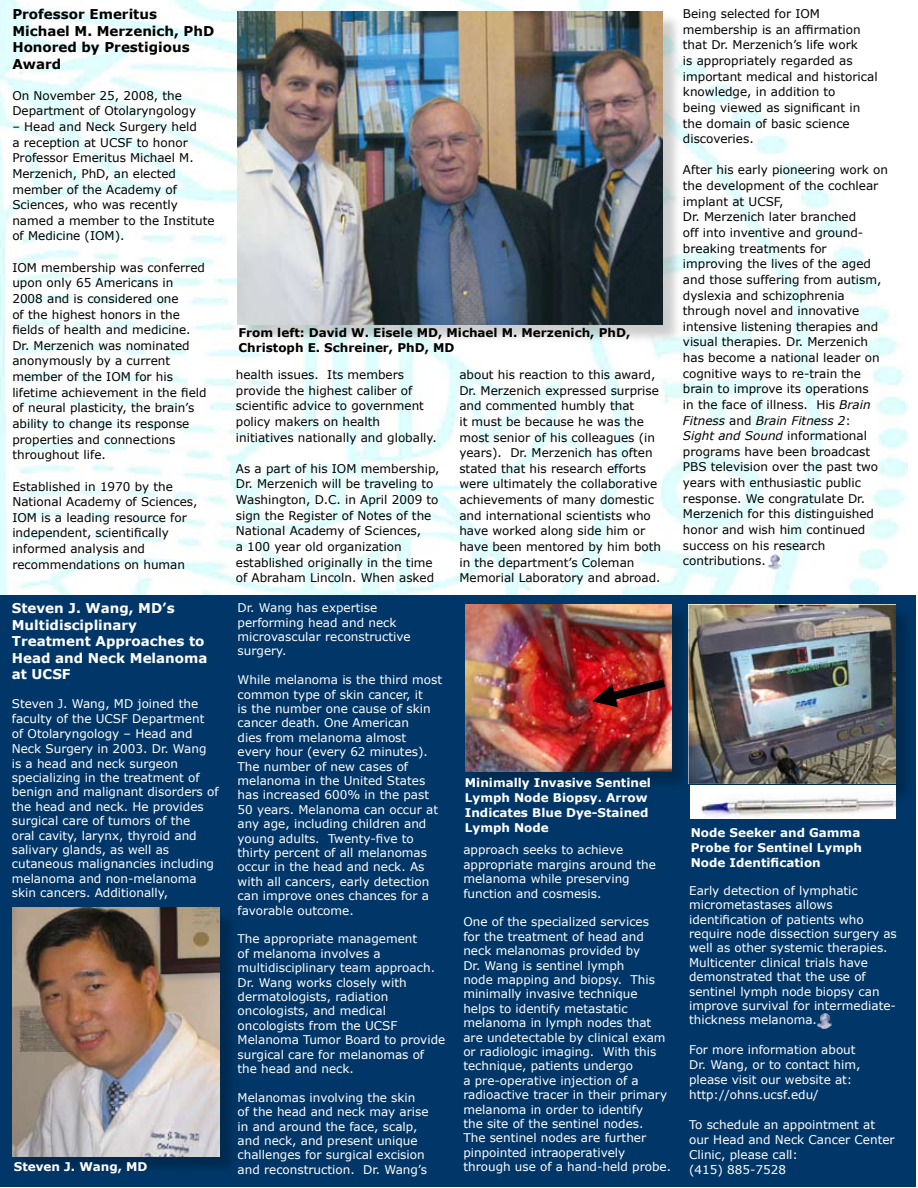
<style>
.page{position:relative;width:918px;height:1188px;background:#fff}
.page>*{position:absolute;margin:0;border:0;box-sizing:border-box;transform-origin:0 0}
.t1{font:700 13.5px/16.5px "Verdana";color:#fff}
.t2{font:700 13.5px/16.5px "Verdana";color:#000001}
.t3{font:12px/15.6px "Verdana";color:#000001}
.t4{font:12px/14.4px "Verdana";color:#fff}
.t5{font:700 12px/15px "Verdana";color:#fff}
.t6{font:700 12px/15px "Verdana";color:#000001}
.s1{font-style:italic}
</style>
<div class="page">
<img style="left:0;top:0;width:908px;height:596px">
<div style="left:0;top:596px;width:916px;height:591px;background:#003768"></div>
<div style="left:14px;top:909px;width:225px;height:268px;background:#000;opacity:.24"></div>
<img style="left:12px;top:908px;width:207px;height:248px">
<img style="left:817px;top:1013px;width:14px;height:16px">
<div style="left:466px;top:606px;width:225px;height:185px;background:#000;opacity:.24"></div>
<img style="left:465px;top:604px;width:207px;height:168px">
<div style="left:239px;top:13px;width:443px;height:333px;background:#000;opacity:.2"></div>
<img style="left:238px;top:11px;width:424px;height:314px">
<img style="left:768px;top:554px;width:14px;height:16px">
<img style="left:567px;top:677px;width:99px;height:49px">
<div style="left:690px;top:606px;width:225px;height:198px;background:#000;opacity:.24"></div>
<img style="left:689px;top:604px;width:207px;height:180px">
<img style="left:691px;top:785px;width:205px;height:34px">
<p class="t2" style="left:12px;top:6px;width:203px">Professor Emeritus<br>Michael M. Merzenich, PhD<br>Honored by Prestigious<br>Award</p>
<p class="t3" style="left:12px;top:87px;width:185px">On November 25, 2008, the<br>Department of Otolaryngology</p>
<p class="t3" style="left:12px;top:118px;width:204px">– Head and Neck Surgery held<br>a reception at UCSF to honor<br>Professor Emeritus Michael M.<br>Merzenich, PhD, an elected member of the Academy of<br>Sciences, who was recently named a member to the Institute of Medicine (IOM).</p>
<p class="t3" style="left:12px;top:259px;width:196px">IOM membership was conferred upon only 65 Americans in<br>2008 and is considered one<br>of the highest honors in the fields of health and medicine.<br>Dr. Merzenich was nominated anonymously by a current member of the IOM for his lifetime achievement in the field of neural plasticity, the brain’s ability to change its response properties and connections throughout life.</p>
<p class="t3" style="left:12px;top:478px;width:187px">Established in 1970 by the<br>National Academy of Sciences,<br>IOM is a leading resource for independent, scientifically informed analysis and recommendations on human</p>
<p class="t6" style="left:238px;top:325px;width:393px">From left: David W. Eisele MD, Michael M. Merzenich, PhD,<br>Christoph E. Schreiner, PhD, MD</p>
<p class="t3" style="left:236px;top:367px;width:203px">health issues. Its members provide the highest caliber of scientific advice to government policy makers on health initiatives nationally and globally.</p>
<p class="t3" style="left:236px;top:460px;width:205px">As a part of his IOM membership,<br>Dr. Merzenich will be traveling to<br>Washington, D.C. in April 2009 to sign the Register of Notes of the<br>National Academy of Sciences,<br>a 100 year old organization established originally in the time of Abraham Lincoln. When asked</p>
<p class="t3" style="left:459px;top:367px;width:203px">about his reaction to this award,<br>Dr. Merzenich expressed surprise and commented humbly that<br>it must be because he was the most senior of his colleagues (in years). Dr. Merzenich has often stated that his research efforts were ultimately the collaborative achievements of many domestic and international scientists who have worked along side him or have been mentored by him both in the department’s Coleman<br>Memorial Laboratory and abroad.</p>
<p class="t3" style="left:683px;top:6px;width:196px">Being selected for IOM membership is an affirmation that Dr. Merzenich’s life work<br>is appropriately regarded as important medical and historical knowledge, in addition to<br>being viewed as significant in the domain of basic science discoveries.</p>
<p class="t3" style="left:683px;top:162px;width:207px">After his early pioneering work on the development of the cochlear implant at UCSF,<br>Dr. Merzenich later branched<br>off into inventive and ground&shy;breaking treatments for improving the lives of the aged and those suffering from autism, dyslexia and schizophrenia through novel and innovative intensive listening therapies and visual therapies. Dr. Merzenich has become a national leader on cognitive ways to re-train the brain to improve its operations<br>in the face of illness. His <span class="s1">Brain<br>Fitness</span> and <span class="s1">Brain Fitness 2</span>:<br><span class="s1">Sight and Sound</span> informational programs have been broadcast<br>PBS television over the past two years with enthusiastic public response. We congratulate Dr.<br>Merzenich for this distinguished honor and wish him continued success on his research contributions.</p>
<p class="t4" style="left:238px;top:600px;width:175px">Dr. Wang has expertise performing head and neck microvascular reconstructive surgery.</p>
<p class="t4" style="left:238px;top:672px;width:206px">While melanoma is the third most common type of skin cancer, it<br>is the number one cause of skin cancer death. One American<br>dies from melanoma almost every hour (every 62 minutes).<br>The number of new cases of melanoma in the United States has increased 600% in the past<br>50 years. Melanoma can occur at any age, including children and young adults. Twenty-five to thirty percent of all melanomas occur in the head and neck. As with all cancers, early detection can improve ones chances for a favorable outcome.</p>
<p class="t4" style="left:238px;top:931px;width:209px">The appropriate management<br>of melanoma involves a multidisciplinary team approach.<br>Dr. Wang works closely with dermatologists, radiation oncologists, and medical oncologists from the UCSF<br>Melanoma Tumor Board to provide surgical care for melanomas of the head and neck.</p>
<p class="t4" style="left:238px;top:1090px;width:193px">Melanomas involving the skin of the head and neck may arise in and around the face, scalp, and neck, and present unique challenges for surgical excision and reconstruction. Dr. Wang’s</p>
<p class="t1" style="left:12px;top:600px;width:197px">Steven J. Wang, MD’s<br>Multidisciplinary<br>Treatment Approaches to<br>Head and Neck Melanoma at UCSF</p>
<p class="t4" style="left:12px;top:696px;width:208px">Steven J. Wang, MD joined the faculty of the UCSF Department of Otolaryngology – Head and<br>Neck Surgery in 2003. Dr. Wang is a head and neck surgeon specializing in the treatment of benign and malignant disorders of the head and neck. He provides surgical care of tumors of the<br>oral cavity, larynx, thyroid and salivary glands, as well as cutaneous malignancies including melanoma and non-melanoma skin cancers. Additionally,</p>
<p class="t5" style="left:465px;top:774px;width:188px">Minimally Invasive Sentinel<br>Lymph Node Biopsy. Arrow<br>Indicates Blue Dye-Stained<br>Lymph Node</p>
<p class="t5" style="left:691px;top:825px;width:173px">Node Seeker and Gamma<br>Probe for Sentinel Lymph<br>Node Identification</p>
<p class="t4" style="left:463px;top:842px;width:194px">approach seeks to achieve appropriate margins around the melanoma while preserving function and cosmesis.</p>
<p class="t4" style="left:463px;top:914px;width:209px">One of the specialized services<br>for the treatment of head and neck melanomas provided by<br>Dr. Wang is sentinel lymph<br>node mapping and biopsy. This minimally invasive technique helps to identify metastatic melanoma in lymph nodes that are undetectable by clinical exam or radiologic imaging. With this technique, patients undergo<br>a pre-operative injection of a radioactive tracer in their primary melanoma in order to identify<br>the site of the sentinel nodes.<br>The sentinel nodes are further pinpointed intraoperatively through use of a hand-held probe.</p>
<p class="t4" style="left:689px;top:883px;width:209px">Early detection of lymphatic micrometastases allows identification of patients who require node dissection surgery as well as other systemic therapies.<br>Multicenter clinical trials have demonstrated that the use of sentinel lymph node biopsy can improve survival for intermediate&shy;thickness melanoma.</p>
<p class="t4" style="left:689px;top:1042px;width:173px;line-height:15px">For more information about<br>Dr. Wang, or to contact him, please visit our website at: http://ohns.ucsf.edu/</p>
<p class="t4" style="left:689px;top:1117px;width:207px;line-height:15px">To schedule an appointment at our Head and Neck Cancer Center<br>Clinic, please call:</p>
<p class="t5" style="left:14px;top:1159px;width:135px">Steven J. Wang, MD</p>
<p class="t4" style="left:689px;top:1162px;width:98px">(415) 885-7528</p>
</div>
